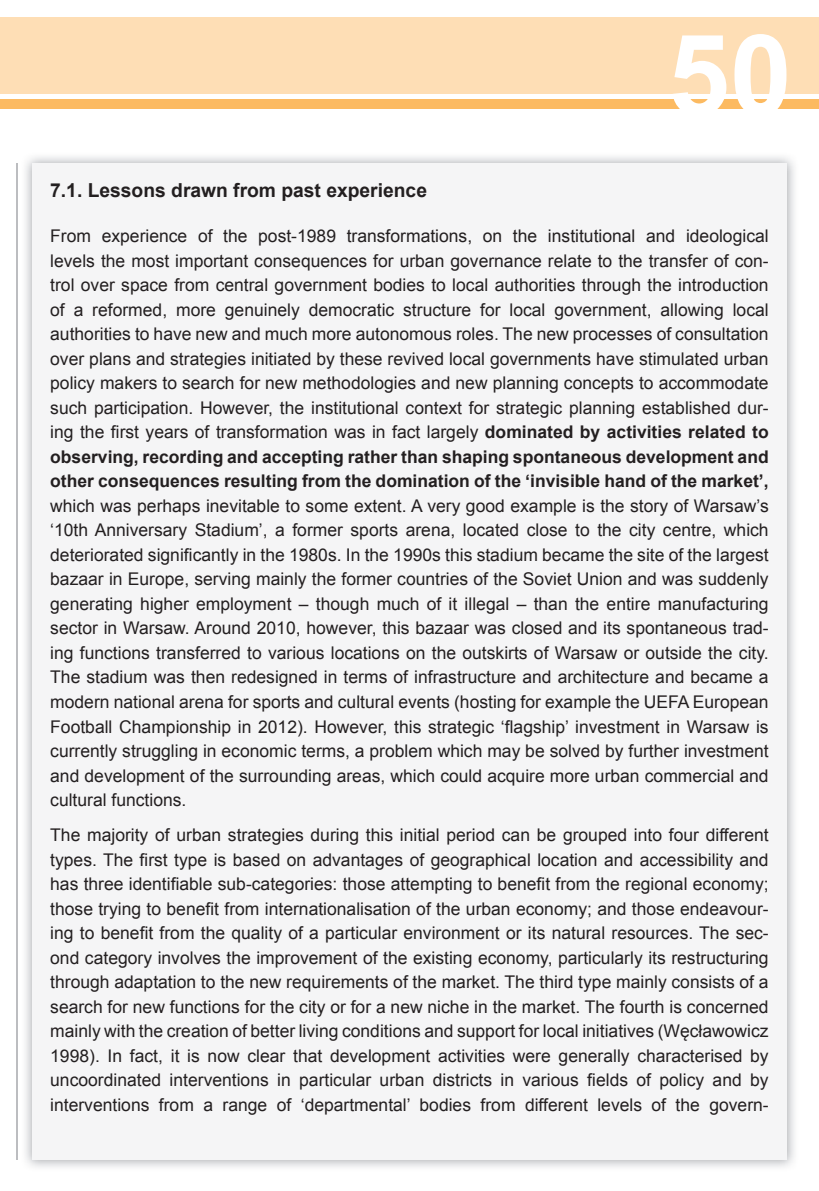
<style>
.page{position:relative;width:819px;height:1191px;background:#fff}
.page>*{position:absolute;margin:0;border:0;box-sizing:border-box;transform-origin:0 0}
.t1{font:700 111.83px "Arial";color:#fff}
.t2{font:700 19.25px "Arial";color:#231f20}
.t3{font:17.5px/24.5px "Arial";color:#231f20;text-align:justify}
.s1{font-weight:700}
</style>
<div class="page">
<div style="left:0;top:100px;width:819px;height:9px;background:#fcba61"></div>
<div style="left:0;top:17px;width:819px;height:77px;background:#fedeb5"></div>
<hr style="left:16px;top:164px;width:2px;height:996px;background:#bcbdc0">
<div style="left:32px;top:164px;width:755px;height:996px;background:#f5f5f6"></div>
<p class="t1" style="left:667px;top:1px;width:126px">50</p>
<p class="t2" style="left:50px;top:177px;width:378px">7.1. Lessons drawn from past experience</p>
<p class="t3" style="left:50px;top:224px;width:720px">From experience of the post-1989 transformations, on the institutional and ideological levels the most important consequences for urban governance relate to the transfer of con&shy;trol over space from central government bodies to local authorities through the introduction of a reformed, more genuinely democratic structure for local government, allowing local authorities to have new and much more autonomous roles. The new processes of consultation over plans and strategies initiated by these revived local governments have stimulated urban policy makers to search for new methodologies and new planning concepts to accommodate such participation. However, the institutional context for strategic planning established dur&shy;ing the first years of transformation was in fact largely <span class="s1">dominated by activities related to observing, recording and accepting rather than shaping spontaneous development and other consequences resulting from the domination of the ‘invisible hand of the market’, </span>which was perhaps inevitable to some extent. A very good example is the story of Warsaw’s ‘10th Anniversary Stadium’, a former sports arena, located close to the city centre, which deteriorated significantly in the 1980s. In the 1990s this stadium became the site of the largest bazaar in Europe, serving mainly the former countries of the Soviet Union and was suddenly generating higher employment – though much of it illegal – than the entire manufacturing sector in Warsaw. Around 2010, however, this bazaar was closed and its spontaneous trad&shy;ing functions transferred to various locations on the outskirts of Warsaw or outside the city.<br>The stadium was then redesigned in terms of infrastructure and architecture and became a modern national arena for sports and cultural events (hosting for example the UEFA European Football Championship in 2012). However, this strategic ‘flagship’ investment in Warsaw is currently struggling in economic terms, a problem which may be solved by further investment and development of the surrounding areas, which could acquire more urban commercial and cultural functions.</p>
<p class="t3" style="left:50px;top:823px;width:720px">The majority of urban strategies during this initial period can be grouped into four different types. The first type is based on advantages of geographical location and accessibility and has three identifiable sub-categories: those attempting to benefit from the regional economy; those trying to benefit from internationalisation of the urban economy; and those endeavour&shy;ing to benefit from the quality of a particular environment or its natural resources. The sec&shy;ond category involves the improvement of the existing economy, particularly its restructuring through adaptation to the new requirements of the market. The third type mainly consists of a search for new functions for the city or for a new niche in the market. The fourth is concerned mainly with the creation of better living conditions and support for local initiatives (Węcławowicz 1998). In fact, it is now clear that development activities were generally characterised by uncoordinated interventions in particular urban districts in various fields of policy and by interventions from a range of ‘departmental’ bodies from different levels of the govern-</p>
</div>
